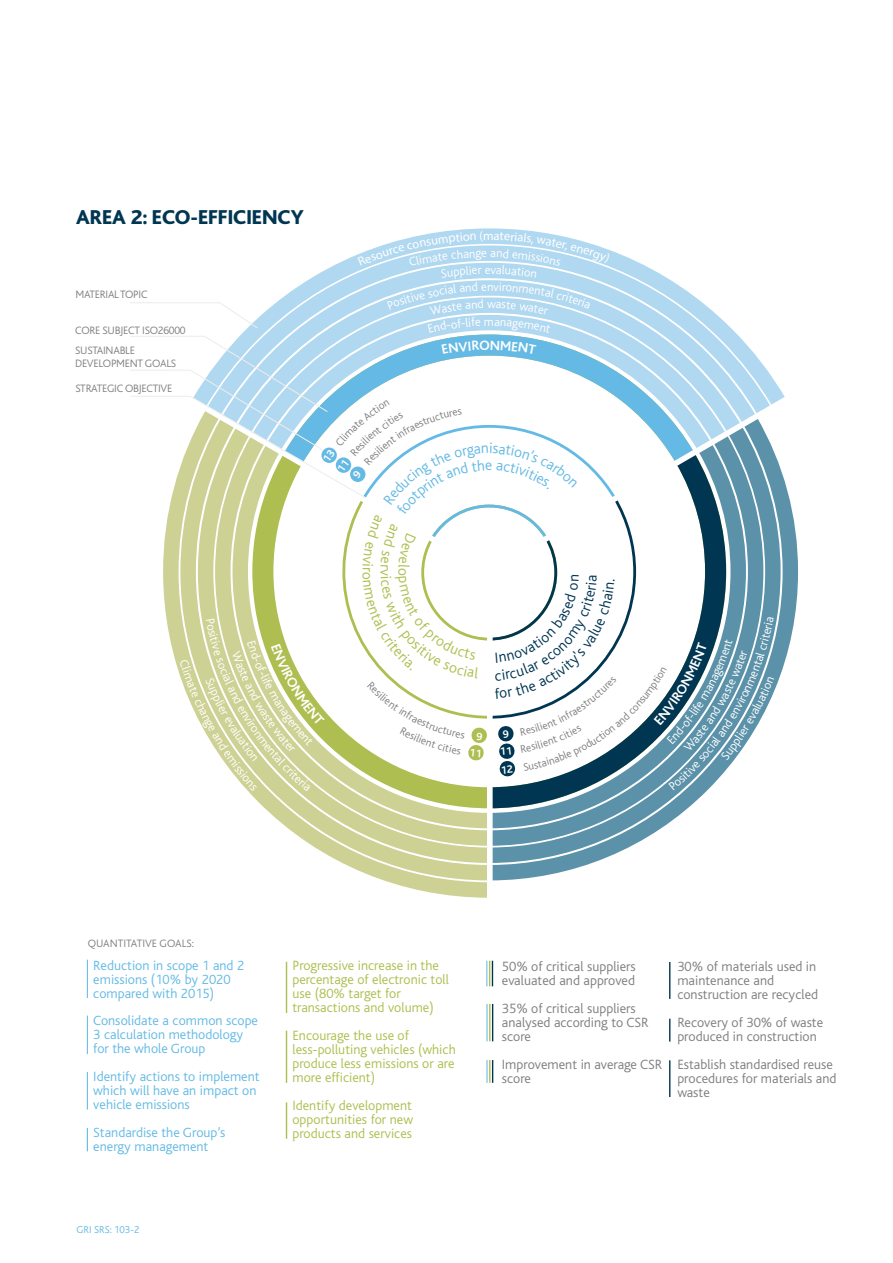
<style>
.page{position:relative;width:893px;height:1263px;background:#fff}
.page>*{position:absolute;margin:0;border:0;box-sizing:border-box;transform-origin:0 0}
.t1{font:800 21px "Bliss";color:#003652}
.t2{font:300 14.1px/14.1px "Bliss";color:#7e7f81}
.t3{font:300 14.1px/14.1px "Bliss";color:#afbe50}
.t4{font:300 13.95px/14px "Bliss";color:#64bae5}
.t5{font:300 12.6px "Blisslight";color:#fff}
.t6{font:300 11.25px/12.6px "Bliss";letter-spacing:-.025em;color:#7e7f81}
.t7{font:300 10.5px "Bliss";color:#64bae5}
</style>
<div class="page">
<hr style="left:492px;top:1004px;width:1px;height:37px;background:#003652">
<hr style="left:489px;top:1004px;width:1px;height:37px;background:#afbe50">
<svg style="left:489px;top:1060px;width:4px;height:23px"></svg>
<svg style="left:486px;top:961px;width:7px;height:25px"></svg>
<hr style="left:486px;top:1004px;width:2px;height:37px;background:#64bae5">
<hr style="left:486px;top:1060px;width:2px;height:23px;background:#64bae5">
<hr style="left:669px;top:962px;width:1px;height:37px;background:#003652">
<svg style="left:669px;top:1019px;width:1px;height:22px"></svg>
<hr style="left:669px;top:1060px;width:1px;height:37px;background:#003652">
<svg style="left:493px;top:578px;width:305px;height:302px"></svg>
<svg style="left:248px;top:791px;width:239px;height:107px;fill:#ced194"></svg>
<svg style="left:468px;top:791px;width:269px;height:28px"></svg>
<svg style="left:774px;top:380px;width:25px;height:198px"></svg>
<div style="left:487px;top:572px;width:6px;height:334px;background:#fff"></div>
<hr style="left:87px;top:960px;width:1px;height:38px;background:#64bae5">
<hr style="left:87px;top:1072px;width:1px;height:37px;background:#64bae5">
<svg style="left:87px;top:1128px;width:1px;height:23px"></svg>
<hr style="left:87px;top:1015px;width:1px;height:39px;background:#64bae5">
<hr style="left:286px;top:962px;width:1px;height:51px;background:#afbe50">
<hr style="left:286px;top:1102px;width:1px;height:37px;background:#afbe50">
<hr style="left:286px;top:1031px;width:1px;height:52px;background:#afbe50">
<svg style="left:130px;top:231px;width:644px;height:560px"></svg>
<h1 class="t1" style="left:76px;top:207px;width:229px">AREA 2: ECO-EFFICIENCY</h1>
<p class="t6" style="left:75px;top:289px;width:74px">MATERIAL TOPIC</p>
<p class="t6" style="left:75px;top:324px;width:112px">CORE SUBJECT ISO26000</p>
<p class="t6" style="left:75px;top:344px;width:102px">SUSTAINABLE<br>DEVELOPMENT GOALS</p>
<p class="t6" style="left:75px;top:383px;width:98px">STRATEGIC OBJECTIVE</p>
<p class="t5" style="left:483px;top:228px;width:12px">m</p>
<p class="t6" style="left:88px;top:937px;width:108px">QUANTITATIVE GOALS:</p>
<p class="t4" style="left:93px;top:958px;width:153px">Reduction in scope 1 and 2 emissions (10% by 2020 compared with 2015)</p>
<p class="t4" style="left:93px;top:1014px;width:166px">Consolidate a common scope<br>3 calculation methodology for the whole Group</p>
<p class="t4" style="left:93px;top:1070px;width:168px">Identify actions to implement which will have an impact on vehicle emissions</p>
<p class="t4" style="left:93px;top:1126px;width:134px">Standardise the Group’s energy management</p>
<p class="t7" style="left:77px;top:1224px;width:65px">GRI SRS: 103-2</p>
<p class="t3" style="left:292px;top:958px;width:158px">Progressive increase in the percentage of electronic toll use (80% target for transactions and volume)</p>
<p class="t3" style="left:292px;top:1028px;width:165px">Encourage the use of less-polluting vehicles (which produce less emissions or are more efficient)</p>
<p class="t3" style="left:292px;top:1099px;width:122px;text-align:justify">Identify development opportunities for new products and services</p>
<p class="t2" style="left:502px;top:959px;width:135px">50% of critical suppliers evaluated and approved</p>
<p class="t2" style="left:502px;top:1001px;width:148px">35% of critical suppliers analysed according to CSR score</p>
<p class="t2" style="left:502px;top:1057px;width:162px">Improvement in average CSR score</p>
<p class="t2" style="left:677px;top:959px;width:142px">30% of materials used in maintenance and construction are recycled</p>
<p class="t2" style="left:677px;top:1015px;width:147px">Recovery of 30% of waste produced in construction</p>
<p class="t2" style="left:677px;top:1057px;width:161px">Establish standardised reuse procedures for materials and waste</p>
</div>
